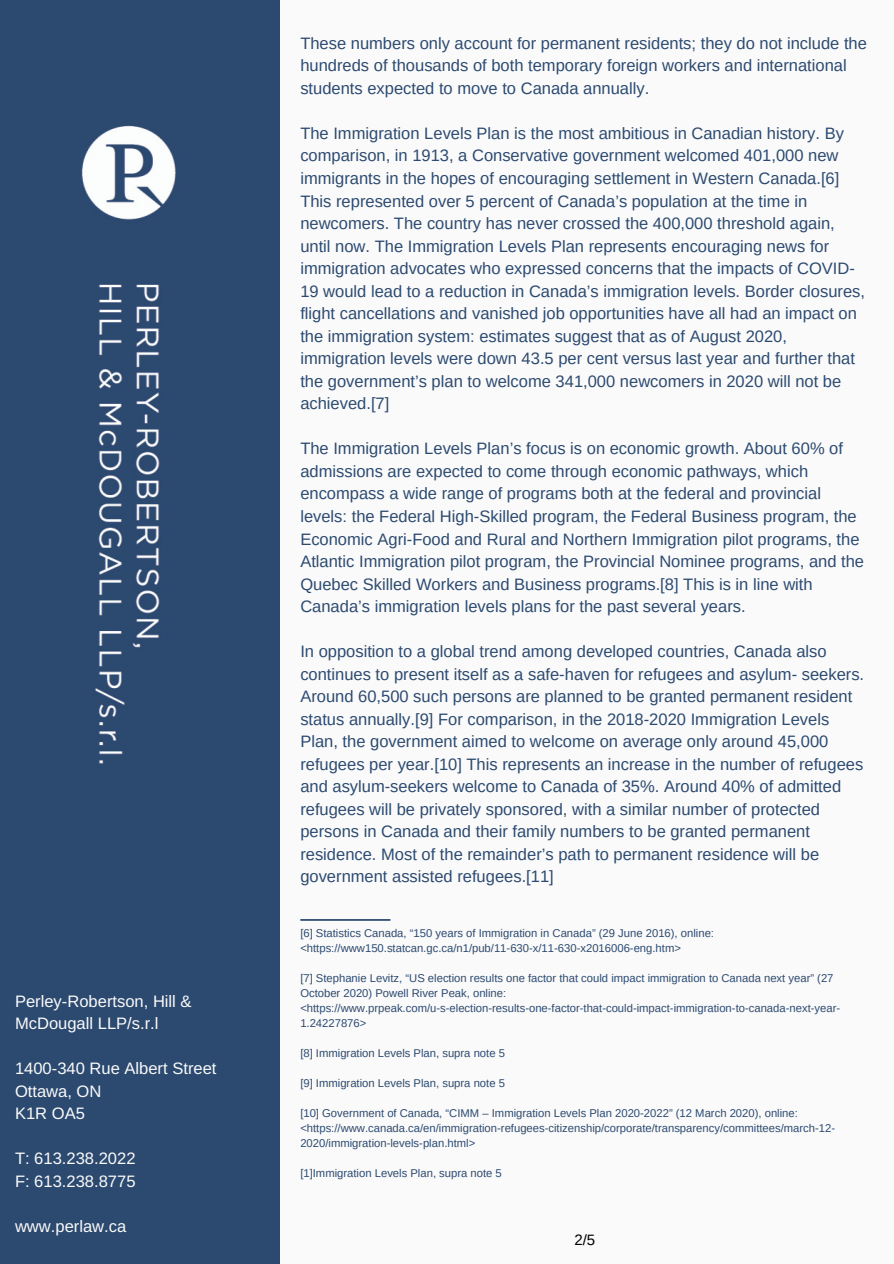
<style>
.page{position:relative;width:894px;height:1264px;background:#fff}
.page>*{position:absolute;margin:0;border:0;box-sizing:border-box;transform-origin:0 0}
.t1{font:16.5px/22.5px "Arimo";color:#2c4a70}
.t2{font:16.5px/22.5px "Arimo";color:#fafafa}
.t3{font:15px "Arimo";color:#000}
.t4{font:11.25px/15px "Arimo";color:#2c4a70}
</style>
<div class="page">
<div style="left:0;top:0;width:893px;height:1263px;background:#fafafa"></div>
<div style="left:0;top:0;width:279px;height:1263px;background:#2c4a70"></div>
<img style="left:81px;top:125px;width:95px;height:639px">
<svg style="left:300px;top:919px;width:90px;height:1px"></svg>
<p class="t2" style="left:15px;top:989px;width:178px">Perley-Robertson, Hill &amp;<br>McDougall LLP/s.r.l</p>
<p class="t2" style="left:15px;top:1057px;width:203px">1400-340 Rue Albert Street<br>Ottawa, ON<br>K1R OA5</p>
<p class="t2" style="left:15px;top:1147px;width:122px">T: 613.238.2022<br>F: 613.238.8775</p>
<p class="t2" style="left:15px;top:1214px;width:113px">www.perlaw.ca</p>
<p class="t1" style="left:300px;top:32px;width:568px">These numbers only account for permanent residents; they do not include the hundreds of thousands of both temporary foreign workers and international students expected to move to Canada annually.</p>
<p class="t1" style="left:300px;top:122px;width:566px">The Immigration Levels Plan is the most ambitious in Canadian history. By comparison, in 1913, a Conservative government welcomed 401,000 new immigrants in the hopes of encouraging settlement in Western Canada.[6] This represented over 5 percent of Canada’s population at the time in newcomers. The country has never crossed the 400,000 threshold again, until now. The Immigration Levels Plan represents encouraging news for immigration advocates who expressed concerns that the impacts of COVID-19 would lead to a reduction in Canada’s immigration levels. Border closures, flight cancellations and vanished job opportunities have all had an impact on the immigration system: estimates suggest that as of August 2020, immigration levels were down 43.5 per cent versus last year and further that the government’s plan to welcome 341,000 newcomers in 2020 will not be achieved.[7]</p>
<p class="t1" style="left:300px;top:437px;width:565px">The Immigration Levels Plan’s focus is on economic growth. About 60% of admissions are expected to come through economic pathways, which encompass a wide range of programs both at the federal and provincial levels: the Federal High-Skilled program, the Federal Business program, the Economic Agri-Food and Rural and Northern Immigration pilot programs, the Atlantic Immigration pilot program, the Provincial Nominee programs, and the Quebec Skilled Workers and Business programs.[8] This is in line with Canada’s immigration levels plans for the past several years.</p>
<p class="t1" style="left:300px;top:640px;width:565px">In opposition to a global trend among developed countries, Canada also continues to present itself as a safe-haven for refugees and asylum- seekers.<br>Around 60,500 such persons are planned to be granted permanent resident status annually.[9] For comparison, in the 2018-2020 Immigration Levels Plan, the government aimed to welcome on average only around 45,000 refugees per year.[10] This represents an increase in the number of refugees and asylum-seekers welcome to Canada of 35%. Around 40% of admitted refugees will be privately sponsored, with a similar number of protected persons in Canada and their family numbers to be granted permanent residence. Most of the remainder’s path to permanent residence will be government assisted refugees.[11]</p>
<p class="t4" style="left:300px;top:925px;width:415px">[6] Statistics Canada, “150 years of Immigration in Canada” (29 June 2016), online: &lt;https://www150.statcan.gc.ca/n1/pub/11-630-x/11-630-x2016006-eng.htm&gt;</p>
<p class="t4" style="left:300px;top:970px;width:541px">[7] Stephanie Levitz, “US election results one factor that could impact immigration to Canada next year” (27<br>October 2020) Powell River Peak, online: &lt;https://www.prpeak.com/u-s-election-results-one-factor-that-could-impact-immigration-to-canada-next-year-1.24227876&gt;</p>
<p class="t4" style="left:300px;top:1045px;width:206px">[8] Immigration Levels Plan, supra note 5</p>
<p class="t4" style="left:300px;top:1075px;width:206px">[9] Immigration Levels Plan, supra note 5</p>
<p class="t4" style="left:300px;top:1105px;width:536px">[10] Government of Canada, “CIMM – Immigration Levels Plan 2020-2022” (12 March 2020), online: &lt;https://www.canada.ca/en/immigration-refugees-citizenship/corporate/transparency/committees/march-12-<br>2020/immigration-levels-plan.html&gt;</p>
<p class="t4" style="left:300px;top:1165px;width:203px">[1]Immigration Levels Plan, supra note 5</p>
<p class="t3" style="left:574px;top:1231px;width:22px">2/5</p>
</div>
